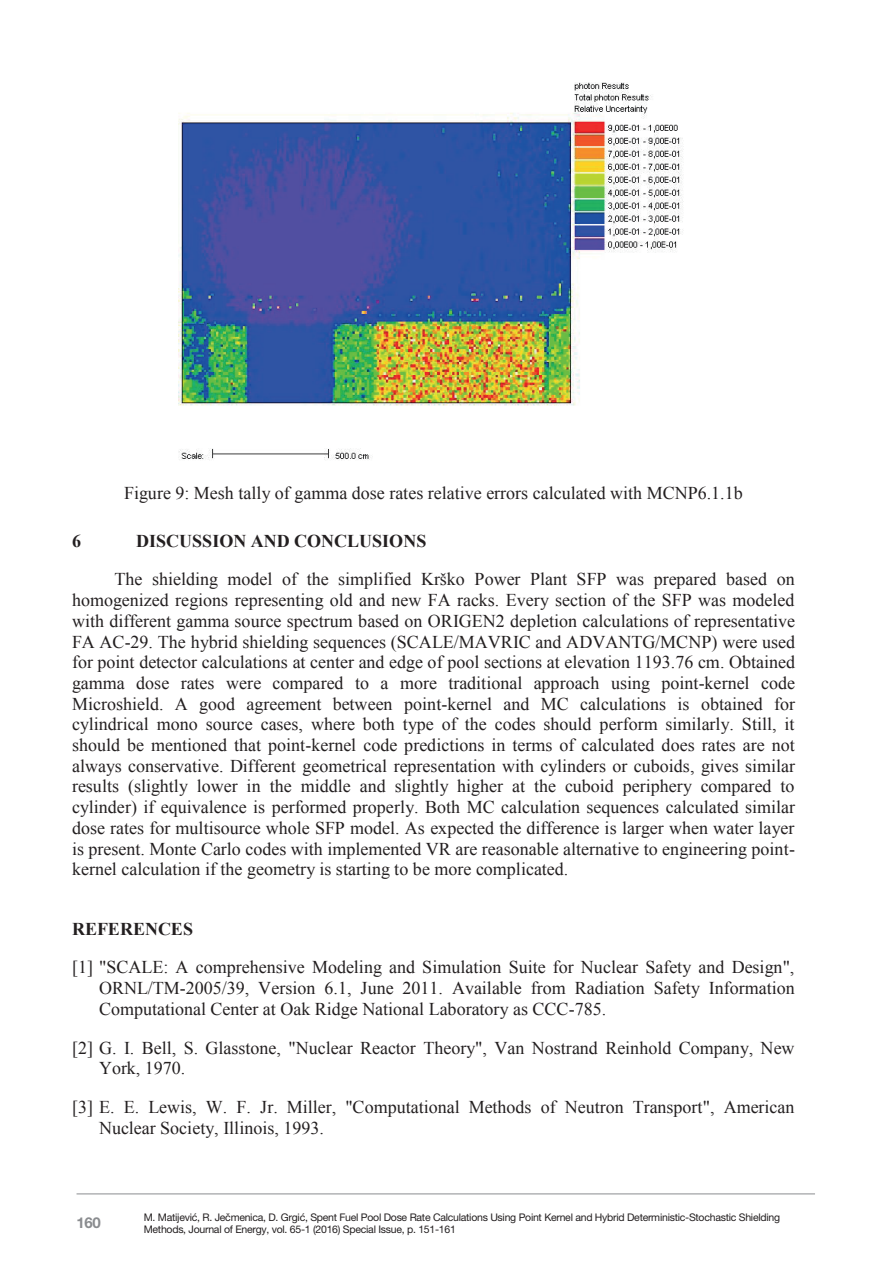
<style>
.page{position:relative;width:893px;height:1263px;background:#fff}
.page>*{position:absolute;margin:0;border:0;box-sizing:border-box;transform-origin:0 0}
.t1{font:18px/20.7px "Times New Roman";color:#231f20;text-align:justify}
.t2{font:700 18px "Times New Roman";color:#231f20}
.t3{font:700 15px "MH Helvetica";color:#8a8c8f}
.t4{font:10.5px/12px "MH Helvetica";letter-spacing:-.025em;color:#231f20}
</style>
<div class="page">
<hr style="left:77px;top:1193px;width:738px;height:1px;background:#8a8c8f">
<img style="left:178px;top:82px;width:506px;height:379px">
<p class="t1" style="left:124px;top:482px;width:620px">Figure 9: Mesh tally of gamma dose rates relative errors calculated with MCNP6.1.1b</p>
<p class="t2" style="left:72px;top:529px;width:10px">6</p>
<p class="t2" style="left:136px;top:529px;width:292px">DISCUSSION AND CONCLUSIONS</p>
<p class="t1" style="left:72px;top:569px;width:725px;text-indent:43px">The shielding model of the simplified Krško Power Plant SFP was prepared based on homogenized regions representing old and new FA racks. Every section of the SFP was modeled with different gamma source spectrum based on ORIGEN2 depletion calculations of representative FA AC-29. The hybrid shielding sequences (SCALE/MAVRIC and ADVANTG/MCNP) were used for point detector calculations at center and edge of pool sections at elevation 1193.76 cm. Obtained gamma dose rates were compared to a more traditional approach using point-kernel code Microshield. A good agreement between point-kernel and MC calculations is obtained for cylindrical mono source cases, where both type of the codes should perform similarly. Still, it should be mentioned that point-kernel code predictions in terms of calculated does rates are not always conservative. Different geometrical representation with cylinders or cuboids, gives similar results (slightly lower in the middle and slightly higher at the cuboid periphery compared to cylinder) if equivalence is performed properly. Both MC calculation sequences calculated similar dose rates for multisource whole SFP model. As expected the difference is larger when water layer is present. Monte Carlo codes with implemented VR are reasonable alternative to engineering point&shy;kernel calculation if the geometry is starting to be more complicated.</p>
<p class="t2" style="left:72px;top:917px;width:122px">REFERENCES</p>
<p class="t1" style="left:99px;top:957px;width:697px;text-indent:-27px">[1] "SCALE: A comprehensive Modeling and Simulation Suite for Nuclear Safety and Design", ORNL/TM-2005/39, Version 6.1, June 2011. Available from Radiation Safety Information Computational Center at Oak Ridge National Laboratory as CCC-785.</p>
<p class="t1" style="left:99px;top:1037px;width:697px;text-indent:-27px">[2] G. I. Bell, S. Glasstone, "Nuclear Reactor Theory", Van Nostrand Reinhold Company, New<br>York, 1970.</p>
<p class="t1" style="left:99px;top:1096px;width:697px;text-indent:-27px">[3] E. E. Lewis, W. F. Jr. Miller, "Computational Methods of Neutron Transport", American<br>Nuclear Society, Illinois, 1993.</p>
<p class="t3" style="left:77px;top:1213px;width:26px">160</p>
<p class="t4" style="left:144px;top:1211px;width:638px">M. Matijević, R. Ječmenica, D. Grgić, Spent Fuel Pool Dose Rate Calculations Using Point Kernel and Hybrid Deterministic-Stochastic Shielding<br>Methods, Journal of Energy, vol. 65-1 (2016) Special Issue, p. 151-161</p>
</div>
